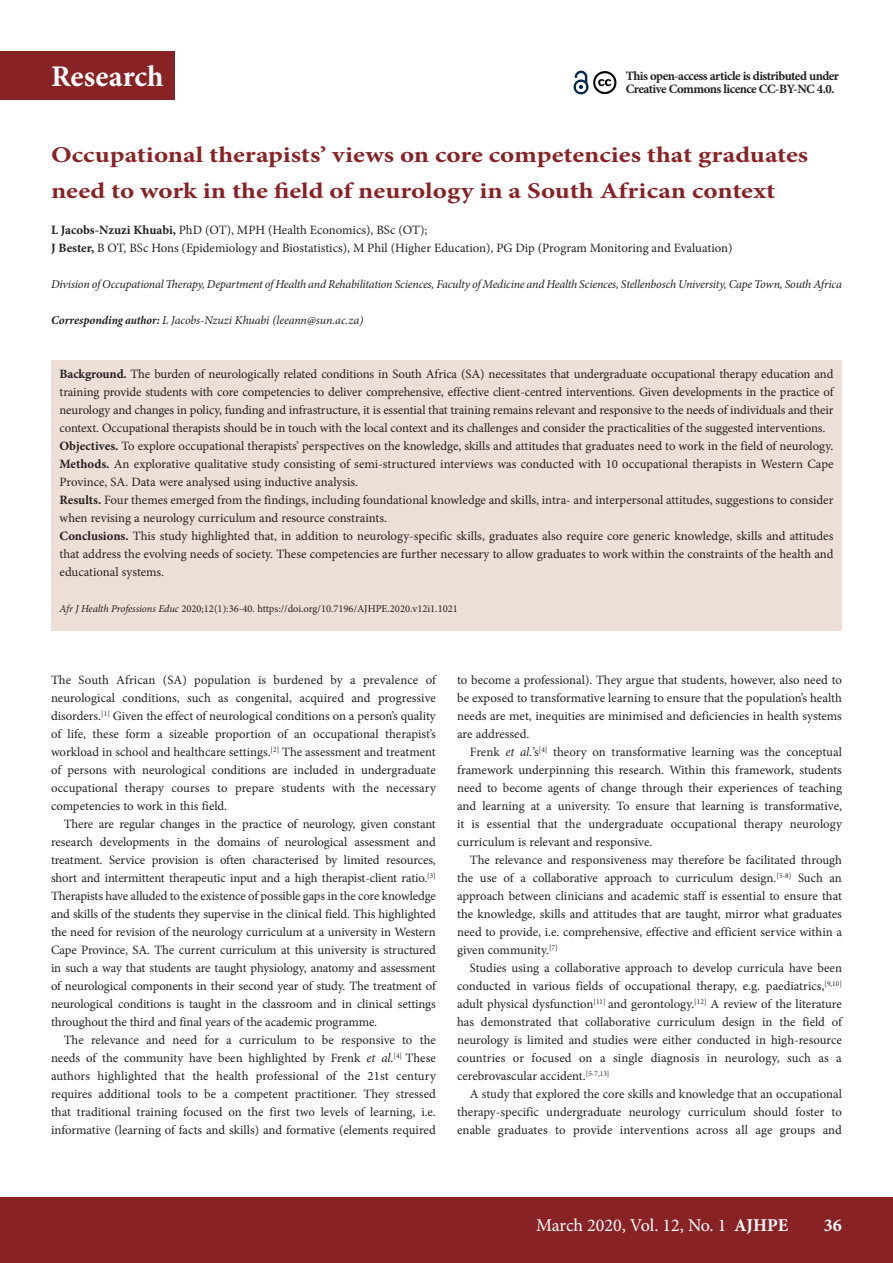
<style>
.page{position:relative;width:893px;height:1263px;background:#fff}
.page>*{position:absolute;margin:0;border:0;box-sizing:border-box;transform-origin:0 0}
.t1{font:700 30px "Minion Pro";color:#fff}
.A_HEAD{font:700 22.5px/36px "Minion Pro";color:#892225;scale:1.2 1}
.t2{font:18px "Minion Pro";letter-spacing:-.005em;color:#fff}
.t3{font:700 18px "Minion Pro";color:#fff}
.BODY_TEXT_INDENT{font:12.75px/18px "Minion Pro";color:#231f20;text-align:justify}
.BODY_TEXT_1ST_PARAGR{font:12.75px/18px "Minion Pro";color:#231f20;text-align:justify}
.AUTHORS_NAME{font:12.75px/18px "Minion Pro";color:#231f20}
.BODY_TEXT_1ST_PARAGR-2{font:700 12.75px/13.5px "Minion Pro";letter-spacing:-.04em;color:#231f20}
.AUTHOR_DETAILS{font:italic 12px "Minion Pro";letter-spacing:-.015em;color:#231f20}
.CORRESPONDING_AUTHOR{font:italic 12px "Minion Pro";letter-spacing:-.005em;color:#231f20}
.CITELINE{font:10.5px "Minion Pro";color:#231f20}
.s1{font-weight:700}
.s2{font-weight:700;font-stretch:condensed}
.s3{font-style:italic}
</style>
<div class="page">
<div style="left:0;top:1197px;width:893px;height:66px;background:#892225"></div>
<div style="left:0;top:51px;width:174px;height:49px;background:#892225"></div>
<div style="left:51px;top:360px;width:791px;height:270px;background:#eddfd8"></div>
<svg style="left:573px;top:70px;width:16px;height:25px"></svg>
<img style="left:593px;top:71px;width:24px;height:23px">
<h1 class="t1" style="left:51px;top:56px;width:114px">Research</h1>
<p class="BODY_TEXT_1ST_PARAGR-2" style="left:626px;top:69px;width:215px">This open-access article is distributed under<br>Creative Commons licence CC-BY-NC 4.0.</p>
<h1 class="A_HEAD" style="left:51px;top:137px;width:632px">Occupational therapists’ views on core competencies that graduates need to work in the field of neurology in a South African context</h1>
<p class="AUTHORS_NAME" style="left:51px;top:221px;width:683px"><span class="s1">L Jacobs-Nzuzi Khuabi,</span> PhD (OT), MPH (Health Economics), BSc (OT);<br><span class="s1">J Bester,</span> B OT, BSc Hons (Epidemiology and Biostatistics), M Phil (Higher Education), PG Dip (Program Monitoring and Evaluation)</p>
<p class="AUTHOR_DETAILS" style="left:51px;top:276px;width:792px">Division of Occupational Therapy, Department of Health and Rehabilitation Sciences, Faculty of Medicine and Health Sciences, Stellenbosch University, Cape Town, South Africa</p>
<p class="CORRESPONDING_AUTHOR" style="left:51px;top:312px;width:314px"><span class="s1">Correspondi</span><span class="s2">ng author:</span> L Jacobs-Nzuzi Khuabi (leeann@sun.ac.za)</p>
<p class="BODY_TEXT_1ST_PARAGR" style="left:60px;top:365px;width:775px"><span class="s1">Background.</span> The burden of neurologically related conditions in South Africa (SA) necessitates that undergraduate occupational therapy education and training provide students with core competencies to deliver comprehensive, effective client-centred interventions. Given developments in the practice of neurology and changes in policy, funding and infrastructure, it is essential that training remains relevant and responsive to the needs of individuals and their context. Occupational therapists should be in touch with the local context and its challenges and consider the practicalities of the suggested interventions.</p>
<p class="BODY_TEXT_1ST_PARAGR" style="left:60px;top:437px;width:775px"><span class="s1">Objectives.</span> To explore occupational therapists’ perspectives on the knowledge, skills and attitudes that graduates need to work in the field of neurology.</p>
<p class="BODY_TEXT_1ST_PARAGR" style="left:60px;top:455px;width:775px"><span class="s1">Methods.</span> An explorative qualitative study consisting of semi-structured interviews was conducted with 10 occupational therapists in Western Cape<br>Province, SA. Data were analysed using inductive analysis.</p>
<p class="BODY_TEXT_1ST_PARAGR" style="left:60px;top:491px;width:775px"><span class="s1">Results.</span> Four themes emerged from the findings, including foundational knowledge and skills, intra- and interpersonal attitudes, suggestions to consider when revising a neurology curriculum and resource constraints.</p>
<p class="BODY_TEXT_1ST_PARAGR" style="left:60px;top:527px;width:775px"><span class="s1">Conclusions.</span> This study highlighted that, in addition to neurology-specific skills, graduates also require core generic knowledge, skills and attitudes that address the evolving needs of society. These competencies are further necessary to allow graduates to work within the constraints of the health and educational systems.</p>
<p class="CITELINE" style="left:60px;top:602px;width:400px"><span class="s3">Afr J Health Professions Educ</span> 2020;12(1):36-40. https://doi.org/10.7196/AJHPE.2020.v12i1.1021</p>
<p class="BODY_TEXT_1ST_PARAGR" style="left:51px;top:671px;width:386px">The South African (SA) population is burdened by a prevalence of neurological conditions, such as congenital, acquired and progressive disorders.<sup>[1]</sup> Given the effect of neurological conditions on a person’s quality of life, these form a sizeable proportion of an occupational therapist’s workload in school and healthcare settings.<sup>[2]</sup> The assessment and treatment of persons with neurological conditions are included in undergraduate occupational therapy courses to prepare students with the necessary competencies to work in this field.</p>
<p class="BODY_TEXT_INDENT" style="left:51px;top:815px;width:386px;text-indent:13px">There are regular changes in the practice of neurology, given constant research developments in the domains of neurological assessment and treatment. Service provision is often characterised by limited resources, short and intermittent therapeutic input and a high therapist-client ratio.<sup>[3] </sup>Therapists have alluded to the existence of possible gaps in the core knowledge and skills of the students they supervise in the clinical field. This highlighted the need for revision of the neurology curriculum at a university in Western Cape Province, SA. The current curriculum at this university is structured in such a way that students are taught physiology, anatomy and assessment of neurological components in their second year of study. The treatment of neurological conditions is taught in the classroom and in clinical settings throughout the third and final years of the academic programme.</p>
<p class="BODY_TEXT_INDENT" style="left:51px;top:1031px;width:386px;text-indent:13px">The relevance and need for a curriculum to be responsive to the needs of the community have been highlighted by Frenk <span class="s3">et al</span>.<sup>[4]</sup> These authors highlighted that the health professional of the 21st century requires additional tools to be a competent practitioner. They stressed that traditional training focused on the first two levels of learning, i.e. informative (learning of facts and skills) and formative (elements required</p>
<p class="BODY_TEXT_INDENT" style="left:457px;top:671px;width:386px">to become a professional). They argue that students, however, also need to be exposed to transformative learning to ensure that the population’s health needs are met, inequities are minimised and deficiencies in health systems are addressed.</p>
<p class="BODY_TEXT_INDENT" style="left:457px;top:743px;width:386px;text-indent:13px">Frenk <span class="s3">et al.</span>’s<sup>[4]</sup> theory on transformative learning was the conceptual framework underpinning this research. Within this framework, students need to become agents of change through their experiences of teaching and learning at a university. To ensure that learning is transformative, it is essential that the undergraduate occupational therapy neurology curriculum is relevant and responsive.</p>
<p class="BODY_TEXT_INDENT" style="left:457px;top:851px;width:386px;text-indent:13px">The relevance and responsiveness may therefore be facilitated through the use of a collaborative approach to curriculum design.<sup>[5-8]</sup> Such an approach between clinicians and academic staff is essential to ensure that the knowledge, skills and attitudes that are taught, mirror what graduates need to provide, i.e. comprehensive, effective and efficient service within a given community.<sup>[7]</sup></p>
<p class="BODY_TEXT_INDENT" style="left:457px;top:959px;width:386px;text-indent:13px">Studies using a collaborative approach to develop curricula have been conducted in various fields of occupational therapy, e.g. paediatrics,<sup>[9,10] </sup>adult physical dysfunction<sup>[11]</sup> and gerontology.<sup>[12]</sup> A review of the literature has demonstrated that collaborative curriculum design in the field of neurology is limited and studies were either conducted in high-resource countries or focused on a single diagnosis in neurology, such as a cerebrovascular accident.<sup>[5-7,13]</sup></p>
<p class="BODY_TEXT_INDENT" style="left:457px;top:1085px;width:386px;text-indent:13px">A study that explored the core skills and knowledge that an occupational therapy-specific undergraduate neurology curriculum should foster to enable graduates to provide interventions across all age groups and</p>
<h3 class="t2" style="left:536px;top:1213px;width:254px">March 2020, Vol. 12, No. 1 <span class="s1">AJHPE</span></h3>
<h3 class="t3" style="left:824px;top:1213px;width:20px">36</h3>
</div>
